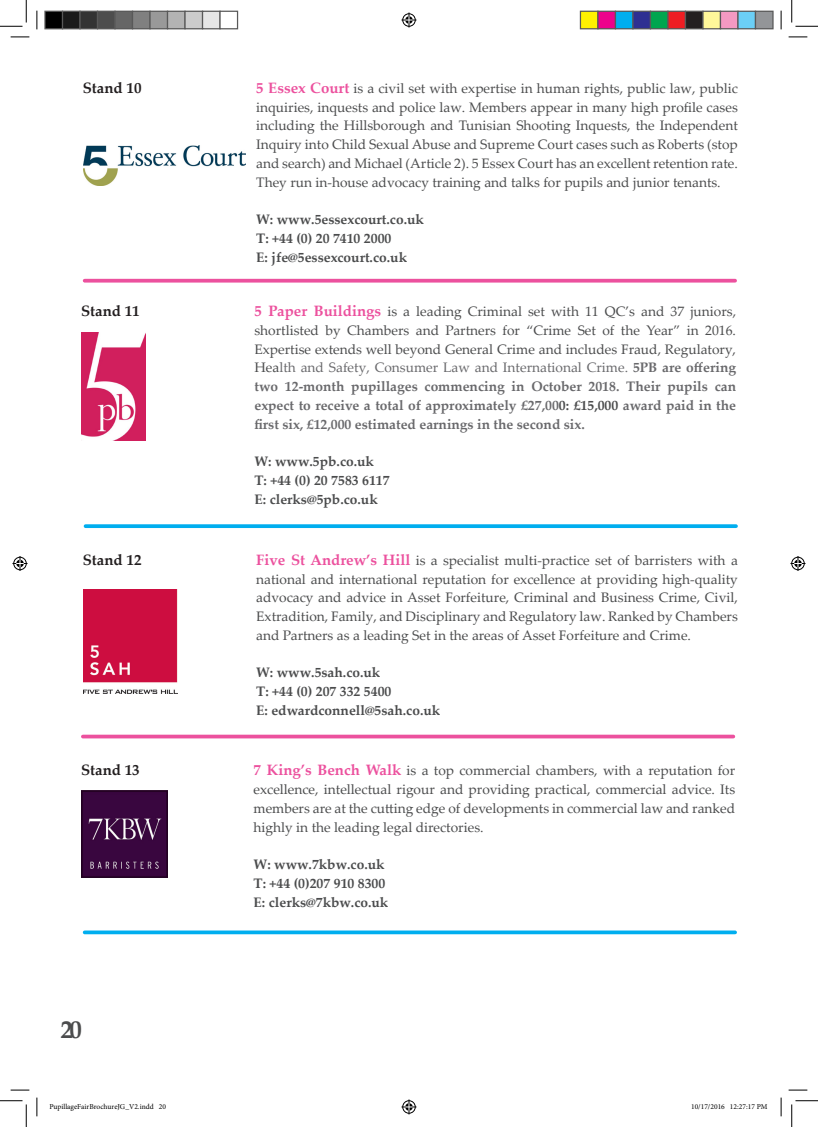
<style>
.page{position:relative;width:818px;height:1127px;background:#fff}
.page>*{position:absolute;margin:0;border:0;box-sizing:border-box;transform-origin:0 0}
.t1{font:700 25px "Palatino Linotype";color:#4b4c4d}
.t2{font:700 15px "Palatino Linotype";color:#231f20}
.t3{font:13.75px/18.8px "Palatino Linotype";color:#4b4c4d;text-align:justify}
.t4{font:700 13.75px/18.8px "Palatino Linotype";color:#69696c;text-align:justify}
.t5{font:700 13.75px "Palatino Linotype";color:#4b4c4d}
.t6{font:7.5px "Minion Pro";color:#000}
.s1{font-weight:700;font-size:15px;color:#ec519e}
.s2{font-size:15px;color:#ec519e}
.s3{font-weight:400;color:#4b4c4d}
.s4{font-weight:400}
.s5{color:#4b4c4d}
</style>
<div class="page">
<hr style="left:85px;top:279px;width:650px;height:3px;background:#ec519e">
<svg style="left:86px;top:524px;width:650px;height:4px;background:#12b3f0"></svg>
<svg style="left:83px;top:734px;width:650px;height:4px;background:#ef6eae"></svg>
<img style="left:84px;top:146px;width:162px;height:40px">
<img style="left:82px;top:332px;width:63px;height:108px">
<img style="left:84px;top:589px;width:93px;height:104px">
<img style="left:81px;top:790px;width:87px;height:87px">
<svg style="left:85px;top:930px;width:650px;height:4px;background:#20b8f1"></svg>
<svg style="left:11px;top:36px;width:18px;height:2px"></svg>
<svg style="left:788px;top:36px;width:19px;height:2px"></svg>
<svg style="left:11px;top:1089px;width:18px;height:1px"></svg>
<svg style="left:788px;top:1089px;width:19px;height:1px"></svg>
<svg style="left:36px;top:11px;width:2px;height:18px"></svg>
<svg style="left:36px;top:1097px;width:2px;height:18px"></svg>
<svg style="left:780px;top:11px;width:2px;height:18px"></svg>
<svg style="left:780px;top:1097px;width:2px;height:18px"></svg>
<svg style="left:0;top:0;width:27px;height:27px"></svg>
<svg style="left:0;top:1100px;width:27px;height:26px"></svg>
<svg style="left:791px;top:0;width:27px;height:27px"></svg>
<svg style="left:791px;top:1100px;width:27px;height:26px"></svg>
<svg style="left:401px;top:13px;width:15px;height:15px"></svg>
<svg style="left:401px;top:1099px;width:15px;height:15px"></svg>
<svg style="left:13px;top:556px;width:15px;height:15px"></svg>
<svg style="left:790px;top:556px;width:15px;height:15px"></svg>
<div style="left:45px;top:11px;width:18px;height:18px;background:#000"></div>
<div style="left:44px;top:11px;width:19px;height:18px;border:1px solid #595959"></div>
<div style="left:63px;top:11px;width:17px;height:18px;background:#1a1a1a"></div>
<div style="left:62px;top:11px;width:19px;height:18px;border:1px solid #595959"></div>
<div style="left:80px;top:11px;width:18px;height:18px;background:#333"></div>
<div style="left:79px;top:11px;width:19px;height:18px;border:1px solid #595959"></div>
<div style="left:98px;top:11px;width:17px;height:18px;background:#4d4d4d"></div>
<div style="left:97px;top:11px;width:19px;height:18px;border:1px solid #595959"></div>
<div style="left:115px;top:11px;width:18px;height:18px;background:#666"></div>
<div style="left:114px;top:11px;width:19px;height:18px;border:1px solid #595959"></div>
<div style="left:133px;top:11px;width:17px;height:18px;background:#808080"></div>
<div style="left:132px;top:11px;width:19px;height:18px;border:1px solid #595959"></div>
<div style="left:150px;top:11px;width:18px;height:18px;background:#999"></div>
<div style="left:149px;top:11px;width:19px;height:18px;border:1px solid #595959"></div>
<div style="left:168px;top:11px;width:17px;height:18px;background:#b3b3b3"></div>
<div style="left:167px;top:11px;width:19px;height:18px;border:1px solid #595959"></div>
<div style="left:185px;top:11px;width:18px;height:18px;background:#ccc"></div>
<div style="left:184px;top:11px;width:19px;height:18px;border:1px solid #595959"></div>
<div style="left:203px;top:11px;width:17px;height:18px;background:#e6e6e6"></div>
<div style="left:202px;top:11px;width:19px;height:18px;border:1px solid #595959"></div>
<div style="left:219px;top:11px;width:19px;height:18px;border:1px solid #595959"></div>
<div style="left:580px;top:11px;width:18px;height:18px;background:#fff101"></div>
<div style="left:580px;top:11px;width:18px;height:18px;border:1px solid #595959"></div>
<div style="left:598px;top:11px;width:17px;height:18px;background:#ed028c"></div>
<div style="left:597px;top:11px;width:19px;height:18px;border:1px solid #595959"></div>
<div style="left:615px;top:11px;width:18px;height:18px;background:#00aeef"></div>
<div style="left:615px;top:11px;width:18px;height:18px;border:1px solid #595959"></div>
<div style="left:633px;top:11px;width:17px;height:18px;background:#2e3092"></div>
<div style="left:632px;top:11px;width:19px;height:18px;border:1px solid #595959"></div>
<div style="left:650px;top:11px;width:18px;height:18px;background:#00a54f"></div>
<div style="left:650px;top:11px;width:18px;height:18px;border:1px solid #595959"></div>
<div style="left:668px;top:11px;width:17px;height:18px;background:#ee1d23"></div>
<div style="left:667px;top:11px;width:19px;height:18px;border:1px solid #595959"></div>
<div style="left:685px;top:11px;width:18px;height:18px;background:#231f20"></div>
<div style="left:685px;top:11px;width:18px;height:18px;border:1px solid #595959"></div>
<div style="left:703px;top:11px;width:17px;height:18px;background:#fff79a"></div>
<div style="left:702px;top:11px;width:19px;height:18px;border:1px solid #595959"></div>
<div style="left:720px;top:11px;width:18px;height:18px;background:#f499c2"></div>
<div style="left:720px;top:11px;width:18px;height:18px;border:1px solid #595959"></div>
<div style="left:738px;top:11px;width:17px;height:18px;background:#6bcff6"></div>
<div style="left:737px;top:11px;width:19px;height:18px;border:1px solid #595959"></div>
<div style="left:755px;top:11px;width:18px;height:18px;background:#939598"></div>
<div style="left:755px;top:11px;width:18px;height:18px;border:1px solid #595959"></div>
<p class="t2" style="left:83px;top:77px;width:60px">Stand 10</p>
<p class="t3" style="left:256px;top:78px;width:483px"><span class="s1">5 Essex Court</span> is a civil set with expertise in human rights, public law, public inquiries, inquests and police law. Members appear in many high profile cases including the Hillsborough and Tunisian Shooting Inquests, the Independent Inquiry into Child Sexual Abuse and Supreme Court cases such as Roberts (stop and search) and Michael (Article 2). 5 Essex Court has an excellent retention rate.<br>They run in-house advocacy training and talks for pupils and junior tenants.</p>
<p class="t5" style="left:256px;top:210px;width:169px">W: www.5essexcourt.co.uk</p>
<p class="t5" style="left:256px;top:228px;width:137px">T: +44 (0) 20 7410 2000</p>
<p class="t5" style="left:256px;top:247px;width:152px">E: jfe@5essexcourt.co.uk</p>
<p class="t2" style="left:81px;top:300px;width:60px">Stand 11</p>
<p class="t4" style="left:254px;top:301px;width:483px"><span class="s2">5 Paper Buildings</span> <span class="s3">is a leading Criminal set with 11 QC’s and 37 juniors, shortlisted by Chambers and Partners for “Crime Set of the Year” in 2016.<br>Expertise extends well beyond General Crime and includes Fraud, Regulatory, Hea</span><span class="s4">lth and Safety, Consumer Law and International Crime.</span> 5PB are offering two 12-month pupillages commencing in October 2018. Their pupils can expect to receive a total of approximately £27,00<span class="s5">0: £15,000</span> award paid in the first six, £12,000 estimated earnings in the second six.</p>
<p class="t5" style="left:254px;top:452px;width:121px">W: www.5pb.co.uk</p>
<p class="t5" style="left:254px;top:470px;width:137px">T: +44 (0) 20 7583 6117</p>
<p class="t5" style="left:254px;top:489px;width:125px">E: clerks@5pb.co.uk</p>
<p class="t2" style="left:83px;top:549px;width:60px">Stand 12</p>
<p class="t3" style="left:256px;top:550px;width:483px"><span class="s1">Five St Andrew’s Hill</span> is a specialist multi-practice set of barristers with a national and international reputation for excellence at providing high-quality advocacy and advice in Asset Forfeiture, Criminal and Business Crime, Civil, Extradition, Family, and Disciplinary and Regulatory law. Ranked by Chambers and Partners as a leading Set in the areas of Asset Forfeiture and Crime.</p>
<p class="t5" style="left:256px;top:662px;width:126px">W: www.5sah.co.uk</p>
<p class="t5" style="left:256px;top:681px;width:137px">T: +44 (0) 207 332 5400</p>
<p class="t5" style="left:256px;top:700px;width:186px">E: edwardconnell@5sah.co.uk</p>
<p class="t2" style="left:81px;top:759px;width:60px">Stand 13</p>
<p class="t3" style="left:254px;top:760px;width:483px"><span class="s1">7 King’s Bench Walk</span> is a top commercial chambers, with a reputation for excellence, intellectual rigour and providing practical, commercial advice. Its members are at the cutting edge of developments in commercial law and ranked highly in the leading legal directories.</p>
<p class="t5" style="left:254px;top:854px;width:132px">W: www.7kbw.co.uk</p>
<p class="t5" style="left:254px;top:873px;width:133px">T: +44 (0)207 910 8300</p>
<p class="t5" style="left:254px;top:892px;width:136px">E: clerks@7kbw.co.uk</p>
<h1 class="t1" style="left:61px;top:1011px;width:23px">20</h1>
<p class="t6" style="left:49px;top:1101px;width:118px">PupillageFairBrochureJG_V2.indd 20</p>
<p class="t6" style="left:691px;top:1101px;width:78px">10/17/2016 12:27:17 PM</p>
</div>
